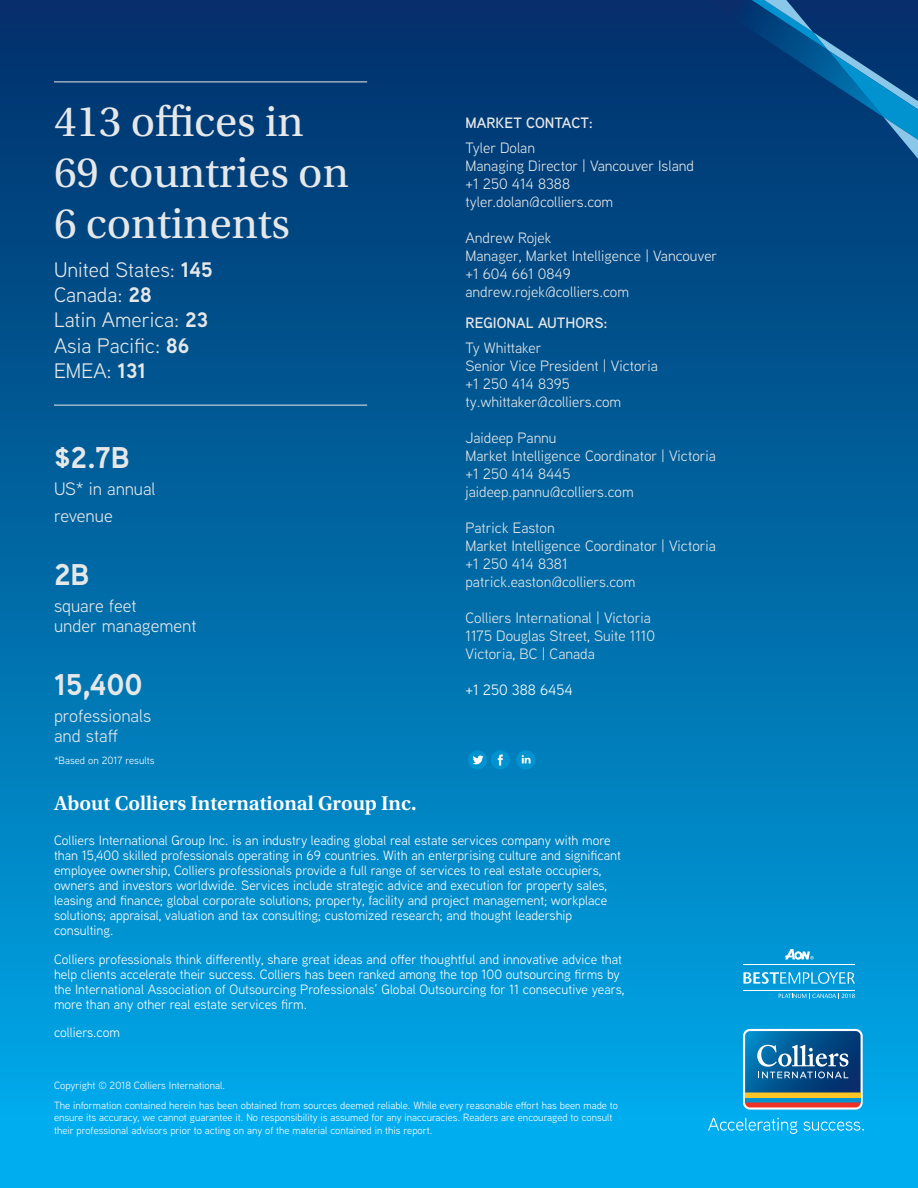
<style>
.page{position:relative;width:918px;height:1188px;background:#fff}
.page>*{position:absolute;margin:0;border:0;box-sizing:border-box;transform-origin:0 0}
.t1{font:45px/51px "Utopia Std";color:#e6e7e8}
.t2{font:700 30px "Aaux Next";color:#e6e7e8}
.t3{font:21px/25.2px "Aaux Next";color:#e6e7e8}
.t4{font:600 21px "Utopia Std";color:#fff}
.t5{font:18px/20.2px "Aaux Next";color:#e6e7e8}
.t6{font:15px/18px "Aaux Next";color:#e6e7e8}
.t7{font:600 15px "Aaux Next";color:#e6e7e8}
.t8{font:15px "Aaux Next";color:#fff}
.t9{font:13.5px/15px "Aaux Next";color:#fff}
.t10{font:10.5px/19.4px "Aaux Next";color:#fff}
.s1{font-weight:700}
</style>
<div class="page">
<div style="left:0;top:0;width:918px;height:1188px;background:linear-gradient(to bottom,#012c66,#00afef)"></div>
<svg style="left:687px;top:0;width:231px;height:175px;background:#06447f"></svg>
<svg style="left:708px;top:1118px;width:89px;height:16px"></svg>
<svg style="left:804px;top:1122px;width:60px;height:9px"></svg>
<svg style="left:743px;top:1029px;width:120px;height:81px;background:#477797"></svg>
<svg style="left:785px;top:949px;width:29px;height:11px"></svg>
<hr style="left:743px;top:991px;width:112px;height:1px;background:#fff">
<hr style="left:743px;top:965px;width:112px;height:1px;background:#fff">
<svg style="left:743px;top:972px;width:112px;height:12px"></svg>
<svg style="left:779px;top:993px;width:76px;height:6px"></svg>
<hr style="left:54px;top:82px;width:313px;height:1px;background:#e6e7e8">
<hr style="left:54px;top:405px;width:313px;height:1px;background:#e6e7e8">
<div style="left:491px;top:750px;width:19px;height:20px;background:#0093d0;border-radius:50%"></div>
<svg style="left:498px;top:755px;width:5px;height:11px"></svg>
<div style="left:516px;top:750px;width:19px;height:20px;background:#0093d0;border-radius:50%"></div>
<svg style="left:522px;top:755px;width:9px;height:8px"></svg>
<div style="left:468px;top:750px;width:19px;height:20px;background:#0093d0;border-radius:50%"></div>
<svg style="left:473px;top:755px;width:10px;height:10px"></svg>
<h1 class="t1" style="left:54px;top:97px;width:296px">413 offices in<br>69 countries on<br>6 continents</h1>
<h3 class="t3" style="left:54px;top:256px;width:160px">United States: <span class="s1">145<br></span>Canada: <span class="s1">28<br></span>Latin America: <span class="s1">23<br></span>Asia Pacific: <span class="s1">86<br></span>EMEA: <span class="s1">131</span></h3>
<h2 class="t2" style="left:54px;top:436px;width:77px">$2.7B</h2>
<h3 class="t5" style="left:54px;top:474px;width:103px;line-height:27px">US* in annual revenue</h3>
<h2 class="t2" style="left:54px;top:553px;width:37px">2B</h2>
<h3 class="t5" style="left:54px;top:595px;width:144px">square feet<br>under management</h3>
<h2 class="t2" style="left:54px;top:663px;width:90px">15,400</h2>
<h3 class="t5" style="left:54px;top:705px;width:99px">professionals and staff</h3>
<p class="t10" style="left:54px;top:751px;width:102px">*Based on 2017 results</p>
<p class="t7" style="left:465px;top:113px;width:129px">MARKET CONTACT:</p>
<p class="t6" style="left:465px;top:138px;width:230px">Tyler Dolan<br>Managing Director | Vancouver Island +1 250 414 8388 tyler.dolan@colliers.com</p>
<p class="t6" style="left:465px;top:228px;width:253px">Andrew Rojek<br>Manager, Market Intelligence | Vancouver +1 604 661 0849 andrew.rojek@colliers.com</p>
<p class="t7" style="left:465px;top:313px;width:144px">REGIONAL AUTHORS:</p>
<p class="t6" style="left:465px;top:338px;width:194px">Ty Whittaker<br>Senior Vice President | Victoria +1 250 414 8395 ty.whittaker@colliers.com</p>
<p class="t6" style="left:465px;top:428px;width:252px">Jaideep Pannu<br>Market Intelligence Coordinator | Victoria +1 250 414 8445 jaideep.pannu@colliers.com</p>
<p class="t6" style="left:465px;top:518px;width:252px">Patrick Easton<br>Market Intelligence Coordinator | Victoria +1 250 414 8381 patrick.easton@colliers.com</p>
<p class="t6" style="left:465px;top:608px;width:191px">Colliers International | Victoria<br>1175 Douglas Street, Suite 1110<br>Victoria, BC | Canada</p>
<p class="t8" style="left:465px;top:680px;width:109px">+1 250 388 6454</p>
<h3 class="t4" style="left:54px;top:792px;width:364px">About Colliers International Group Inc.</h3>
<p class="t9" style="left:54px;top:833px;width:569px">Colliers International Group Inc. is an industry leading global real estate services company with more than 15,400 skilled professionals operating in 69 countries. With an enterprising culture and significant employee ownership, Colliers professionals provide a full range of services to real estate occupiers, owners and investors worldwide. Services include strategic advice and execution for property sales, leasing and finance; global corporate solutions; property, facility and project management; workplace solutions; appraisal, valuation and tax consulting; customized research; and thought leadership consulting.</p>
<p class="t9" style="left:54px;top:951px;width:572px">Colliers professionals think differently, share great ideas and offer thoughtful and innovative advice that help clients accelerate their success. Colliers has been ranked among the top 100 outsourcing firms by the International Association of Outsourcing Professionals’ Global Outsourcing for 11 consecutive years, more than any other real estate services firm.</p>
<p class="t9" style="left:54px;top:1025px;width:67px">colliers.com</p>
<p class="t10" style="left:54px;top:1076px;width:566px">Copyright © 2018 Colliers International.<br>The information contained herein has been obtained from sources deemed reliable. While every reasonable effort has been made to</p>
<p class="t10" style="left:54px;top:1111px;width:560px;line-height:12.6px">ensure its accuracy, we cannot guarantee it. No responsibility is assumed for any inaccuracies. Readers are encouraged to consult their professional advisors prior to acting on any of the material contained in this report.</p>
</div>
